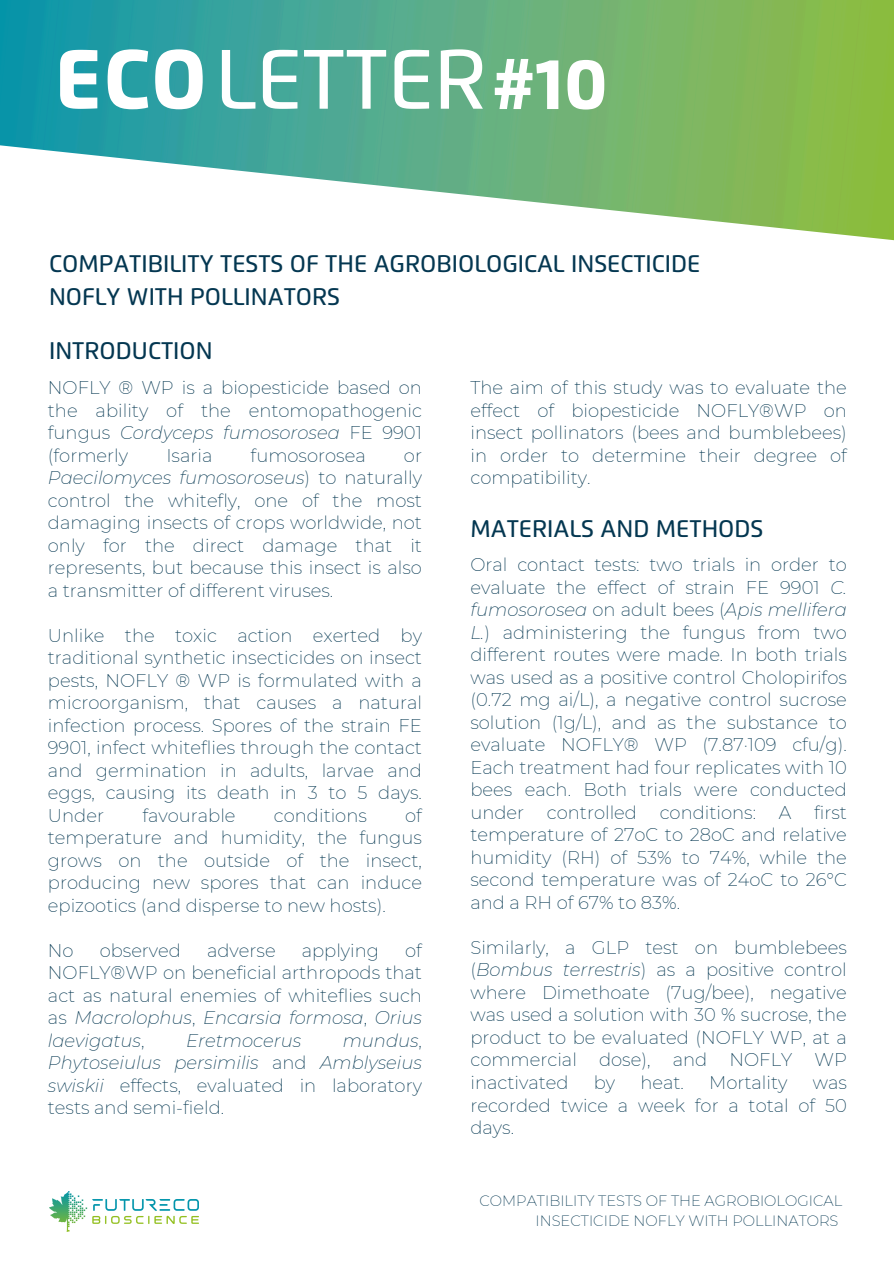
<style>
.page{position:relative;width:894px;height:1264px;background:#fff}
.page>*{position:absolute;margin:0;border:0;box-sizing:border-box;transform-origin:0 0}
.t1{font:500 84px "Flexo";color:#fff}
.t2{font:800 71.55px "Flexo";color:#fff}
.t3{font:500 24px/32.7px "Flexo";color:#043751}
.t4{font:200 18px/22.5px "Montserrat";color:#043751;text-align:justify}
.t5{font:italic 200 18px "Montserrat";color:#043751}
.t6{font:200 14.7px "Montserrat";color:#043751}
.s1{font-weight:800}
.s2{font-style:italic}
</style>
<div class="page">
<img style="left:0;top:0;width:893px;height:240px">
<img style="left:49px;top:1191px;width:150px;height:39px">
<p class="t1" style="left:54px;top:42px;width:434px"><span class="s1">ECO</span>LETTER</p>
<h1 class="t2" style="left:492px;top:53px;width:117px">#10</h1>
<h2 class="t3" style="left:49px;top:249px;width:652px">COMPATIBILITY TESTS OF THE AGROBIOLOGICAL INSECTICIDE<br>NOFLY WITH POLLINATORS</h2>
<h3 class="t3" style="left:49px;top:336px;width:165px">INTRODUCTION</h3>
<h3 class="t4" style="left:48px;top:376px;width:375px">NOFLY ® WP is a biopesticide based on the ability of the entomopathogenic fungus <span class="s2">Cordyceps fumosorosea</span> FE 9901 (formerly</h3>
<h4 class="t4" style="left:470px;top:376px;width:378px">The aim of this study was to evaluate the effect of biopesticide NOFLY®WP on insect pollinators (bees and bumblebees) in order to determine their degree of compatibility.</h4>
<h3 class="t4" style="left:166px;top:444px;width:48px">Isaria</h3>
<h3 class="t4" style="left:250px;top:444px;width:117px">fumosorosea</h3>
<h3 class="t4" style="left:48px;top:444px;width:375px;text-indent:356px">or <span class="s2">Paecilomyces fumosoroseus</span>) to naturally control the whitefly, one of the most damaging insects of crops worldwide, not only for the direct damage that it represents, but because this insect is also a transmitter of different viruses.</h3>
<h4 class="t4" style="left:48px;top:624px;width:375px">Unlike the toxic action exerted by traditional synthetic insecticides on insect pests, NOFLY ® WP is formulated with a microorganism, that causes a natural infection process. Spores of the strain FE 9901, infect whiteflies through the contact and germination in adults, larvae and eggs, causing its death in 3 to 5 days.<br>Under</h4>
<h4 class="t3" style="left:470px;top:514px;width:294px">MATERIALS AND METHODS</h4>
<h4 class="t4" style="left:470px;top:553px;width:378px">Oral contact tests: two trials in order to evaluate the effect of strain FE 9901 <span class="s2">C. fumosorosea</span> on adult bees (<span class="s2">Apis mellifera L.</span>) administering the fungus from two different routes were made. In both trials was used as a positive control Cholopirifos (0.72 mg ai/L), a negative control sucrose solution (1g/L), and as the substance to evaluate NOFLY® WP (7.87·109 cfu/g).<br>Each treatment had four replicates with 10 bees each. Both trials were conducted under</h4>
<h4 class="t4" style="left:470px;top:801px;width:378px;text-indent:343px">first temperature of 27oC to 28oC and relative humidity (RH) of 53% to 74%, while the second temperature was of 24oC to 26°C and a RH of 67% to 83%.</h4>
<h3 class="t4" style="left:470px;top:936px;width:378px">Similarly, a GLP test on bumblebees (<span class="s2">Bombus terrestris</span>) as a positive control where Dimethoate (7ug/bee), negative was used a solution with 30 % sucrose, the product to be evaluated (NOFLY WP, at a commercial dose), and NOFLY WP inactivated</h3>
<h4 class="t4" style="left:547px;top:801px;width:92px">controlled</h4>
<h4 class="t4" style="left:659px;top:801px;width:98px">conditions:</h4>
<h4 class="t4" style="left:778px;top:801px;width:14px">A</h4>
<h4 class="t4" style="left:48px;top:804px;width:375px;text-indent:357px">of temperature and humidity, the fungus grows on the outside of the insect, producing new spores that can induce epizootics (and disperse to new hosts).</h4>
<h4 class="t4" style="left:48px;top:939px;width:27px">No</h4>
<h4 class="t4" style="left:100px;top:939px;width:83px">observed</h4>
<h4 class="t4" style="left:207px;top:939px;width:70px">adverse</h4>
<h4 class="t4" style="left:301px;top:939px;width:79px">applying</h4>
<h4 class="t4" style="left:142px;top:804px;width:95px">favourable</h4>
<h4 class="t4" style="left:274px;top:804px;width:94px">conditions</h4>
<h4 class="t4" style="left:48px;top:939px;width:375px;text-indent:357px">of NOFLY®WP on beneficial arthropods that act as natural enemies of whiteflies such as <span class="s2">Macrolophus</span>, <span class="s2">Encarsia formosa</span>, <span class="s2">Orius laevigatus</span>,</h4>
<h4 class="t4" style="left:48px;top:1029px;width:375px;text-indent:295px"><span class="s2">mundus</span>, <span class="s2">Phytoseiulus persimilis</span> and <span class="s2">Amblyseius swiskii</span> effects, evaluated in laboratory tests and semi-field.</h4>
<h4 class="t5" style="left:186px;top:1029px;width:116px">Eretmocerus</h4>
<h3 class="t4" style="left:593px;top:1071px;width:23px">by</h3>
<h3 class="t4" style="left:640px;top:1071px;width:45px">heat.</h3>
<h3 class="t4" style="left:709px;top:1071px;width:80px">Mortality</h3>
<h3 class="t4" style="left:470px;top:1071px;width:378px;text-indent:342px">was recorded twice a week for a total of 50 days.</h3>
<h4 class="t6" style="left:479px;top:1191px;width:364px">COMPATIBILITY TESTS OF THE AGROBIOLOGICAL</h4>
<p class="t6" style="left:535px;top:1211px;width:304px">INSECTICIDE NOFLY WITH POLLINATORS</p>
</div>
